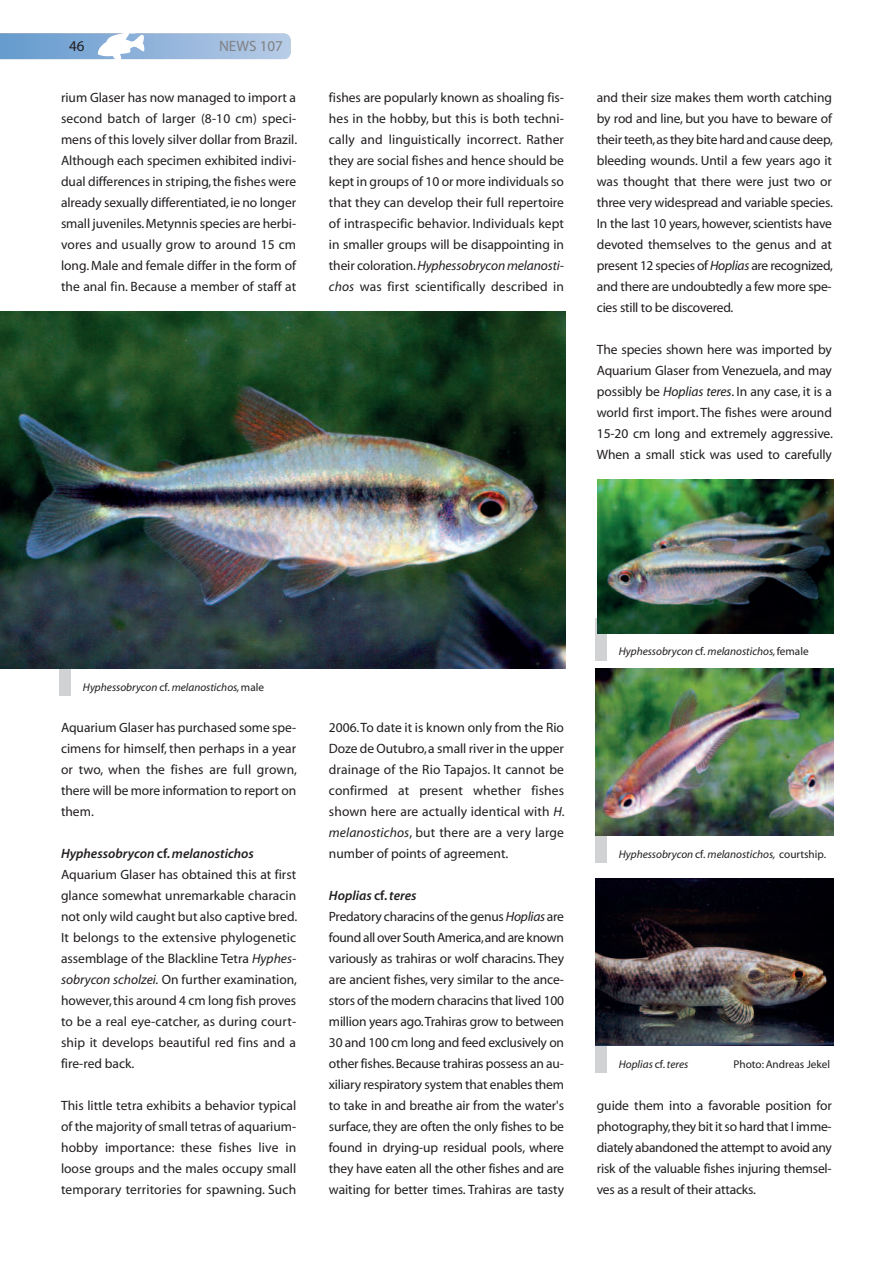
<style>
.page{position:relative;width:893px;height:1263px;background:#fff}
.page>*{position:absolute;margin:0;border:0;box-sizing:border-box;transform-origin:0 0}
.t1{font:15px "Myriad MM 412 wt 601 wd";color:#808285}
.t2{font:15px "Myriad MM 412 wt 601 wd";color:#231f20}
.t3{font:13.5px/21px "Myriad MM 412 wt 601 wd";color:#231f20;text-align:justify}
.t4{font:13.5px "Myriad MM It 565 wt 600 wd";color:#231f20}
.t5{font:13.5px "Myriad MM It 412 wt 601 wd";letter-spacing:-.01em;color:#231f20}
.t6{font:11.25px "Myriad MM It 412 wt 601 wd";color:#231f20}
.t7{font:11.25px "Myriad MM 412 wt 601 wd";color:#231f20}
.s1{font-family:"Myriad MM 412 wt 601 wd"}
.s2{font-family:"Myriad MM It 412 wt 601 wd"}
.s3{font-family:"Myriad MM 565 wt 600 wd"}
</style>
<div class="page">
<svg style="left:0;top:33px;width:291px;height:27px;background:#9dbcde"></svg>
<div style="left:595px;top:618px;width:12px;height:42px;background:#d1d2d4"></div>
<div style="left:60px;top:653px;width:11px;height:43px;background:#d1d2d4"></div>
<img style="left:0;top:312px;width:566px;height:357px">
<img style="left:597px;top:479px;width:236px;height:154px">
<div style="left:595px;top:820px;width:12px;height:43px;background:#d1d2d4"></div>
<img style="left:595px;top:668px;width:238px;height:168px">
<div style="left:595px;top:1030px;width:12px;height:43px;background:#d1d2d4"></div>
<img style="left:595px;top:879px;width:238px;height:166px">
<p class="t2" style="left:69px;top:41px;width:17px">46</p>
<p class="t1" style="left:219px;top:41px;width:65px">NEWS 107</p>
<p class="t3" style="left:61px;top:88px;width:238px">rium Glaser has now managed to import a second batch of larger (8-10 cm) speci&shy;mens of this lovely silver dollar from Brazil.<br>Although each specimen exhibited indivi&shy;dual differences in striping,the fishes were already sexually differentiated,ie no longer small juveniles.Metynnis species are herbi&shy;vores and usually grow to around 15 cm long. Male and female differ in the form of the anal fin. Because a member of staff at</p>
<p class="t3" style="left:329px;top:88px;width:237px">fishes are popularly known as shoaling fis&shy;hes in the hobby, but this is both techni&shy;cally and linguistically incorrect. Rather they are social fishes and hence should be kept in groups of 10 or more individuals so that they can develop their full repertoire of intraspecific behavior. Individuals kept in smaller groups will be disappointing in</p>
<p class="t5" style="left:329px;top:260px;width:237px"><span class="s1">their coloration.</span>Hyphessobrycon melanosti-</p>
<p class="t3" style="left:329px;top:277px;width:237px"><span class="s2">chos</span> was first scientifically described in</p>
<p class="t3" style="left:597px;top:88px;width:238px">and their size makes them worth catching by rod and line, but you have to beware of their teeth,as they bite hard and cause deep, bleeding wounds. Until a few years ago it was thought that there were just two or three very widespread and variable species.<br>In the last 10 years,however,scientists have devoted themselves to the genus and at present 12 species of <span class="s2">Hoplias</span> are recognized, and there are undoubtedly a few more spe&shy;cies still to be discovered.</p>
<p class="t3" style="left:597px;top:340px;width:238px">The species shown here was imported by Aquarium Glaser from Venezuela, and may possibly be <span class="s2">Hoplias teres</span>. In any case, it is a world first import. The fishes were around 15-20 cm long and extremely aggressive.<br>When a small stick was used to carefully</p>
<p class="t6" style="left:83px;top:682px;width:183px">Hyphessobrycon <span class="s1">cf.</span> melanostichos,<span class="s1">male</span></p>
<p class="t3" style="left:61px;top:718px;width:238px">Aquarium Glaser has purchased some spe&shy;cimens for himself, then perhaps in a year or two, when the fishes are full grown, there will be more information to report on them.</p>
<p class="t4" style="left:61px;top:848px;width:194px">Hyphessobrycon <span class="s3">cf.</span> melanostichos</p>
<p class="t3" style="left:61px;top:865px;width:238px">Aquarium Glaser has obtained this at first glance somewhat unremarkable characin not only wild caught but also captive bred.<br>It belongs to the extensive phylogenetic assemblage of the Blackline Tetra <span class="s2">Hyphes&shy;sobrycon scholzei.</span> On further examination, however,this around 4 cm long fish proves to be a real eye-catcher, as during court&shy;ship it develops beautiful red fins and a fire-red back.</p>
<p class="t3" style="left:61px;top:1096px;width:237px">This little tetra exhibits a behavior typical of the majority of small tetras of aquarium&shy;hobby importance: these fishes live in loose groups and the males occupy small temporary territories for spawning. Such</p>
<p class="t3" style="left:329px;top:718px;width:237px">2006.To date it is known only from the Rio Doze de Outubro,a small river in the upper drainage of the Rio Tapajos. It cannot be confirmed at present whether fishes shown here are actually identical with <span class="s2">H. melanostichos</span>, but there are a very large number of points of agreement.</p>
<p class="t4" style="left:329px;top:890px;width:89px">Hoplias <span class="s3">cf.</span>teres</p>
<p class="t3" style="left:329px;top:907px;width:237px">Predatory characins of the genus <span class="s2">Hoplias</span>are found all over South America,and are known variously as trahiras or wolf characins.They are ancient fishes, very similar to the ance&shy;stors of the modern characins that lived 100 million years ago.Trahiras grow to between 30 and 100 cm long and feed exclusively on other fishes.Because trahiras possess an au&shy;xiliary respiratory system that enables them to take in and breathe air from the water's surface, they are often the only fishes to be found in drying-up residual pools, where they have eaten all the other fishes and are waiting for better times. Trahiras are tasty</p>
<p class="t6" style="left:619px;top:647px;width:191px">Hyphessobrycon <span class="s1">cf.</span> melanostichos,<span class="s1">female</span></p>
<p class="t6" style="left:619px;top:850px;width:209px">Hyphessobrycon <span class="s1">cf.</span> melanostichos, <span class="s1">courtship.</span></p>
<p class="t6" style="left:619px;top:1060px;width:71px">Hoplias <span class="s1">cf</span>.teres</p>
<p class="t7" style="left:734px;top:1060px;width:98px">Photo:Andreas Jekel</p>
<p class="t3" style="left:597px;top:1096px;width:237px">guide them into a favorable position for photography,they bit it so hard that I imme&shy;diately abandoned the attempt to avoid any risk of the valuable fishes injuring themsel&shy;ves as a result of their attacks.</p>
</div>
